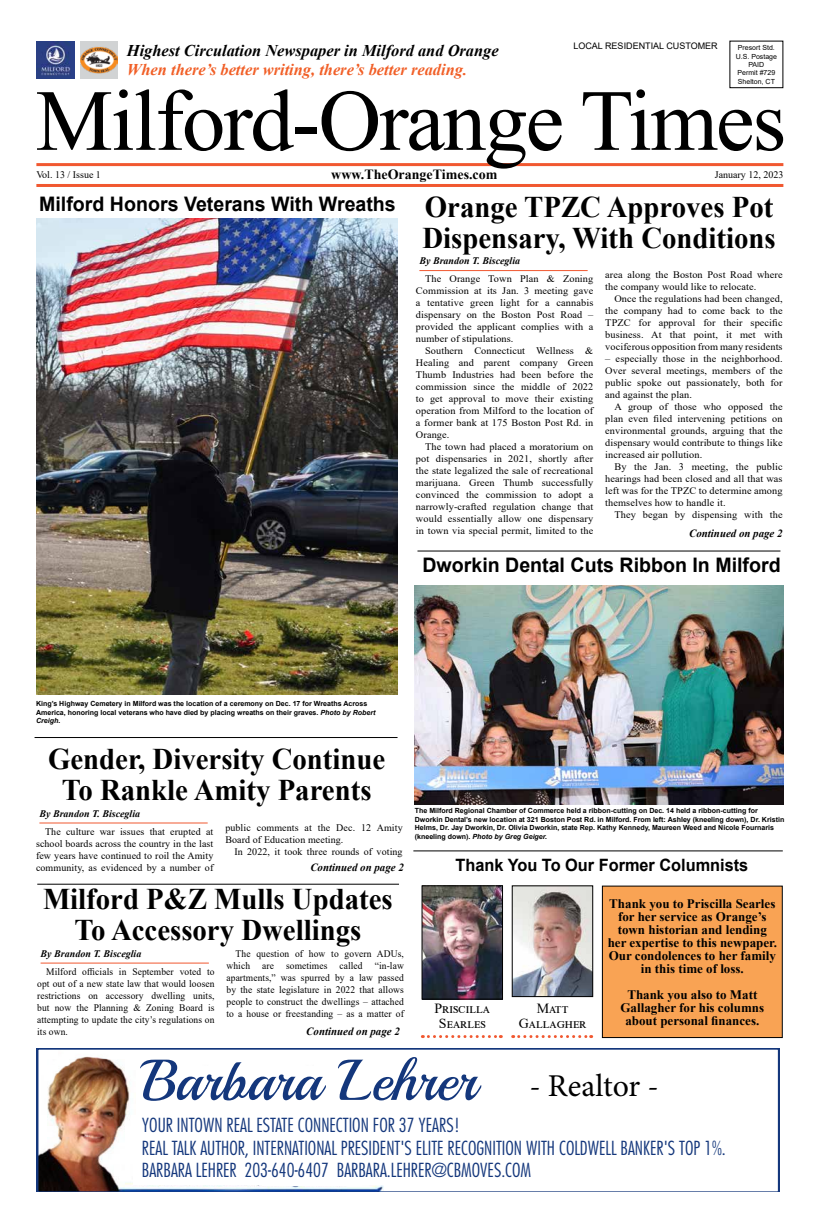
<style>
.page{position:relative;width:819px;height:1224px;background:#fff}
.page>*{position:absolute;margin:0;border:0;box-sizing:border-box;transform-origin:0 0}
.t1{font:87px "Times New Roman";letter-spacing:-.025em;color:#000}
.t2{font:57.6px "Playball";color:#14377c}
.t3{font:700 30px/31px "Times New Roman";color:#000;text-align:center;scale:.96 1}
.t4{font:700 20px "Arial";color:#000}
.t5{font:300 condensed 18.9px/22.6px "Futura";color:#14377c}
.t6{font:700 17px "Arial";color:#000;scale:.96 1}
.t7{font:italic 700 16.4px "Times New Roman";color:#f15f27}
.t8{font:italic 700 16.4px "Times New Roman";color:#000}
.t9{font:14px/15px "Times New Roman";color:#000;text-align:center}
.t10{font:700 14px "Times New Roman";color:#000}
.t11{font:700 13px/13px "Times New Roman";color:#000;text-align:center}
.t12{font:italic 700 11px "Times New Roman";color:#000}
.t13{font:10px/12px "Times New Roman";letter-spacing:.01em;color:#000;text-align:justify}
.t14{font:10px/12px "Times New Roman";letter-spacing:.01em;color:#000;text-align:justify;scale:.95 1}
.t15{font:italic 700 10px "Times New Roman";color:#000}
.t16{font:9px "Arial";color:#000}
.t17{font:700 7.1px/8.5px "Arial";color:#000}
.t18{font:7px/8.4px "Arial";color:#000;text-align:center}
.s1{font-style:italic}
.s2{font-family:"Minion Pro";font-size:31.8px;color:#000}
</style>
<div class="page">
<hr style="left:36px;top:163px;width:747px;height:3px;background:#f15830">
<hr style="left:36px;top:184px;width:747px;height:3px;background:#f15830">
<img style="left:36px;top:41px;width:38px;height:38px">
<div style="left:80px;top:41px;width:38px;height:38px;background:#d1d3d4"></div>
<img style="left:81px;top:47px;width:36px;height:27px">
<svg style="left:37px;top:1048px;width:742px;height:143px"></svg>
<div style="left:137px;top:1066px;width:233px;height:71px;background:#fff"></div>
<div style="left:262px;top:1171px;width:100px;height:15px;background:#fff"></div>
<div style="left:133px;top:1133px;width:263px;height:52px;background:#fff"></div>
<hr style="left:41px;top:963px;width:168px;height:1px;background:#f15830">
<img style="left:36px;top:219px;width:362px;height:475px">
<hr style="left:35px;top:737px;width:363px;height:1px;background:#000">
<hr style="left:37px;top:884px;width:362px;height:1px;background:#000">
<hr style="left:419px;top:270px;width:169px;height:1px;background:#f15830">
<hr style="left:39px;top:823px;width:169px;height:1px;background:#f15830">
<img style="left:424px;top:888px;width:77px;height:109px">
<div style="left:422px;top:886px;width:81px;height:113px;border:1px solid #000"></div>
<svg style="left:422px;top:1035px;width:79px;height:3px"></svg>
<div style="left:602px;top:886px;width:180px;height:152px;background:#f9a354"></div>
<div style="left:602px;top:886px;width:181px;height:152px;border:1px solid #000"></div>
<hr style="left:413px;top:851px;width:370px;height:1px;background:#000">
<img style="left:514px;top:888px;width:77px;height:107px">
<div style="left:512px;top:886px;width:81px;height:111px;border:1px solid #000"></div>
<svg style="left:513px;top:1035px;width:79px;height:3px"></svg>
<img style="left:415px;top:585px;width:369px;height:220px">
<hr style="left:417px;top:551px;width:363px;height:1px;background:#000">
<p class="t16" style="left:573px;top:39px;width:146px">LOCAL RESIDENTIAL CUSTOMER</p>
<h3 class="t8" style="left:127px;top:39px;width:373px">Highest Circulation Newspaper in Milford and Orange</h3>
<h3 class="t7" style="left:127px;top:58px;width:342px">When there’s better writing, there’s better reading.</h3>
<h1 class="t1" style="left:36px;top:59px;width:752px">Milford-Orange Times</h1>
<p class="t18" style="left:736px;top:43px;width:43px">Presort Std.<br>U.S. Postage<br>PAID<br>Permit #729<br>Shelton, CT</p>
<h3 class="t10" style="left:331px;top:165px;width:168px">www.TheOrangeTimes.com</h3>
<p class="t13" style="left:36px;top:168px;width:66px">Vol. 13 / Issue 1</p>
<p class="t13" style="left:715px;top:169px;width:70px">January 12, 2023</p>
<h3 class="t4" style="left:39px;top:190px;width:358px">Milford Honors Veterans With Wreaths</h3>
<h3 class="t3" style="left:422px;top:190px;width:370px;text-align:left">Orange TPZC Approves Pot<br>Dispensary, With Conditions</h3>
<p class="t13" style="left:416px;top:273px;width:179px;text-indent:9px">The Orange Town Plan &amp; Zoning Commission at its Jan. 3 meeting gave a tentative green light for a cannabis dispensary on the Boston Post Road – provided the applicant complies with a number of stipulations.</p>
<p class="t13" style="left:416px;top:345px;width:179px;text-indent:9px">Southern Connecticut Wellness &amp; Healing and parent company Green Thumb Industries had been before the commission since the middle of 2022 to get approval to move their existing operation from Milford to the location of a former bank at 175 Boston Post Rd. in Orange.</p>
<p class="t13" style="left:416px;top:441px;width:179px;text-indent:9px">The town had placed a moratorium on pot dispensaries in 2021, shortly after the state legalized the sale of recreational marijuana. Green Thumb successfully convinced the commission to adopt a narrowly-crafted regulation change that would essentially allow one dispensary in town via special permit, limited to the</p>
<p class="t15" style="left:419px;top:254px;width:102px">By Brandon T. Bisceglia</p>
<p class="t13" style="left:605px;top:269px;width:179px">area along the Boston Post Road where the company would like to relocate.</p>
<p class="t13" style="left:605px;top:293px;width:179px;text-indent:9px">Once the regulations had been changed, the company had to come back to the TPZC for approval for their specific business. At that point, it met with vociferous opposition from many residents</p>
<p class="t13" style="left:605px;top:353px;width:179px">– especially those in the neighborhood.<br>Over several meetings, members of the public spoke out passionately, both for and against the plan.</p>
<p class="t13" style="left:605px;top:401px;width:179px;text-indent:9px">A group of those who opposed the plan even filed intervening petitions on environmental grounds, arguing that the dispensary would contribute to things like increased air pollution.</p>
<p class="t13" style="left:605px;top:461px;width:179px;text-indent:9px">By the Jan. 3 meeting, the public hearings had been closed and all that was left was for the TPZC to determine among themselves how to handle it.</p>
<p class="t13" style="left:614px;top:509px;width:170px">They began by dispensing with the</p>
<p class="t12" style="left:689px;top:526px;width:95px">Continued on page 2</p>
<h3 class="t4" style="left:422px;top:551px;width:360px">Dworkin Dental Cuts Ribbon In Milford</h3>
<p class="t17" style="left:36px;top:700px;width:341px">King’s Highway Cemetery in Milford was the location of a ceremony on Dec. 17 for Wreaths Across<br>America, honoring local veterans who have died by placing wreaths on their graves. <span class="s1">Photo by Robert<br>Creigh.</span></p>
<h3 class="t3" style="left:48px;top:743px;width:353px">Gender, Diversity Continue<br>To Rankle Amity Parents</h3>
<p class="t13" style="left:36px;top:825px;width:179px;text-indent:9px">The culture war issues that erupted at school boards across the country in the last few years have continued to roil the Amity community, as evidenced by a number of</p>
<p class="t13" style="left:225px;top:821px;width:179px">public comments at the Dec. 12 Amity<br>Board of Education meeting.</p>
<p class="t15" style="left:39px;top:806px;width:102px">By Brandon T. Bisceglia</p>
<p class="t13" style="left:234px;top:845px;width:170px">In 2022, it took three rounds of voting</p>
<p class="t12" style="left:310px;top:860px;width:95px">Continued on page 2</p>
<h3 class="t3" style="left:43px;top:883px;width:366px">Milford P&amp;Z Mulls Updates<br>To Accessory Dwellings</h3>
<p class="t14" style="left:37px;top:965px;width:188px;text-indent:9px">Milford officials in September voted to opt out of a new state law that would loosen restrictions on accessory dwelling units, but now the Planning &amp; Zoning Board is attempting to update the city’s regulations on its own.</p>
<p class="t14" style="left:227px;top:947px;width:188px;text-indent:9px">The question of how to govern ADUs, which are sometimes called “in-law apartments,” was spurred by a law passed by the state legislature in 2022 that allows people to construct the dwellings – attached to a house or freestanding – as a matter of</p>
<p class="t12" style="left:306px;top:1023px;width:95px">Continued on page 2</p>
<p class="t15" style="left:41px;top:946px;width:102px">By Brandon T. Bisceglia</p>
<p class="t17" style="left:415px;top:807px;width:371px">The Milford Regional Chamber of Commerce held a ribbon-cutting on Dec. 14 held a ribbon-cutting for Dworkin Dental’s new location at 321 Boston Post Rd. in Milford. From left: Ashley (kneeling down), Dr. Kristin Helms, Dr. Jay Dworkin, Dr. Olivia Dworkin, state Rep. Kathy Kennedy, Maureen Weed and Nicole Fournaris (kneeling down). <span class="s1">Photo by Greg Geiger.</span></p>
<h3 class="t6" style="left:455px;top:853px;width:307px">Thank You To Our Former Columnists</h3>
<h3 class="t11" style="left:608px;top:897px;width:171px">Thank you to Priscilla Searles for her service as Orange’s town historian and lending her expertise to this newpaper.<br>Our condolences to her family in this time of loss.</h3>
<h3 class="t11" style="left:621px;top:988px;width:145px">Thank you also to Matt<br>Gallagher for his columns about personal finances.</h3>
<h3 class="t9" style="left:519px;top:1000px;width:67px">Matt<br>Gallagher</h3>
<h3 class="t9" style="left:435px;top:1001px;width:56px">Priscilla<br>Searles</h3>
<h2 class="t2" style="left:142px;top:1045px;width:519px">Barbara Lehrer <span class="s2">- Realtor -</span></h2>
<h3 class="t5" style="left:142px;top:1114px;width:585px">YOUR INTOWN REAL ESTATE CONNECTION FOR 37 YEARS!<br>REAL TALK AUTHOR, INTERNATIONAL PRESIDENT'S ELITE RECOGNITION WITH COLDWELL BANKER'S TOP 1%.<br>BARBARA LEHRER 203-640-6407 BARBARA.LEHRER@CBMOVES.COM</h3>
</div>
